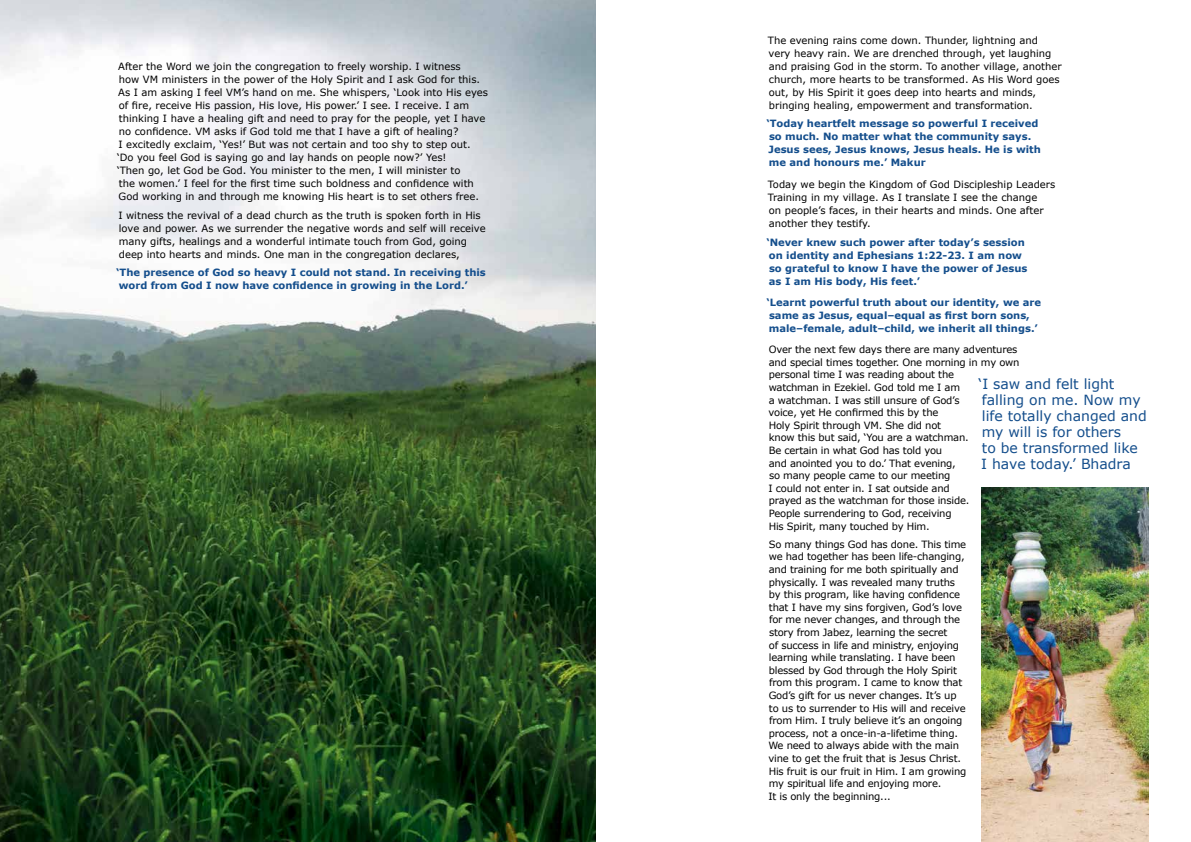
<style>
.page{position:relative;width:1191px;height:842px;background:#fff}
.page>*{position:absolute;margin:0;border:0;box-sizing:border-box;transform-origin:0 0}
.t1{font:14px/16px "Verdana";color:#144e8c}
.t2{font:10px/12.6px "Verdana";letter-spacing:-.01em;color:#000}
.t3{font:700 10px/13px "Verdana";color:#144e8c}
</style>
<div class="page">
<img style="left:0;top:0;width:595px;height:842px">
<img style="left:981px;top:488px;width:167px;height:354px">
<p class="t2" style="left:117px;top:60px;width:372px;line-height:13px">After the Word we join the congregation to freely worship. I witness<br>how VM ministers in the power of the Holy Spirit and I ask God for this.<br>As I am asking I feel VM’s hand on me. She whispers, ‘Look into His eyes of fire, receive His passion, His love, His power.’ I see. I receive. I am thinking I have a healing gift and need to pray for the people, yet I have no confidence. VM asks if God told me that I have a gift of healing?<br>I excitedly exclaim, ‘Yes!’ But was not certain and too shy to step out. ‘Do you feel God is saying go and lay hands on people now?’ Yes!<br>‘Then go, let God be God. You minister to the men, I will minister to<br>the women.’ I feel for the first time such boldness and confidence with God working in and through me knowing His heart is to set others free.</p>
<p class="t2" style="left:118px;top:209px;width:369px;line-height:13px">I witness the revival of a dead church as the truth is spoken forth in His love and power. As we surrender the negative words and self will receive many gifts, healings and a wonderful intimate touch from God, going deep into hearts and minds. One man in the congregation declares,</p>
<p class="t3" style="left:116px;top:266px;width:371px">‘The presence of God so heavy I could not stand. In receiving this word from God I now have confidence in growing in the Lord.’</p>
<p class="t2" style="left:768px;top:34px;width:295px;line-height:13px">The evening rains come down. Thunder, lightning and very heavy rain. We are drenched through, yet laughing and praising God in the storm. To another village, another church, more hearts to be transformed. As His Word goes out, by His Spirit it goes deep into hearts and minds, bringing healing, empowerment and transformation.</p>
<p class="t3" style="left:766px;top:117px;width:276px">‘Today heartfelt message so powerful I received so much. No matter what the community says.<br>Jesus sees, Jesus knows, Jesus heals. He is with me and honours me.’ Makur</p>
<p class="t2" style="left:768px;top:178px;width:289px;line-height:13px">Today we begin the Kingdom of God Discipleship Leaders Training in my village. As I translate I see the change<br>on people’s faces, in their hearts and minds. One after another they testify.</p>
<p class="t3" style="left:766px;top:235px;width:263px">‘Never knew such power after today’s session on identity and Ephesians 1:22-23. I am now so grateful to know I have the power of Jesus as I am His body, His feet.’</p>
<p class="t3" style="left:766px;top:296px;width:276px">‘Learnt powerful truth about our identity, we are same as Jesus, equal–equal as first born sons, male–female, adult–child, we inherit all things.’</p>
<p class="t2" style="left:768px;top:343px;width:253px">Over the next few days there are many adventures and special times together. One morning in my own personal time I was reading about the<br>watchman in Ezekiel. God told me I am<br>a watchman. I was still unsure of God’s<br>voice, yet He confirmed this by the<br>Holy Spirit through VM. She did not<br>know this but said, ‘You are a watchman.<br>Be certain in what God has told you<br>and anointed you to do.’ That evening,<br>so many people came to our meeting<br>I could not enter in. I sat outside and<br>prayed as the watchman for those inside.<br>People surrendering to God, receiving<br>His Spirit, many touched by Him.</p>
<p class="t2" style="left:768px;top:538px;width:199px">So many things God has done. This time we had together has been life-changing, and training for me both spiritually and physically. I was revealed many truths by this program, like having confidence that I have my sins forgiven, God’s love for me never changes, and through the story from Jabez, learning the secret<br>of success in life and ministry, enjoying learning while translating. I have been blessed by God through the Holy Spirit from this program. I came to know that God’s gift for us never changes. It’s up to us to surrender to His will and receive from Him. I truly believe it’s an ongoing process, not a once-in-a-lifetime thing.<br>We need to always abide with the main vine to get the fruit that is Jesus Christ.<br>His fruit is our fruit in Him. I am growing my spiritual life and enjoying more.<br>It is only the beginning...</p>
<h1 class="t1" style="left:978px;top:376px;width:170px">‘I saw and felt light falling on me. Now my life totally changed and my will is for others<br>to be transformed like<br>I have today.’ Bhadra</h1>
</div>
